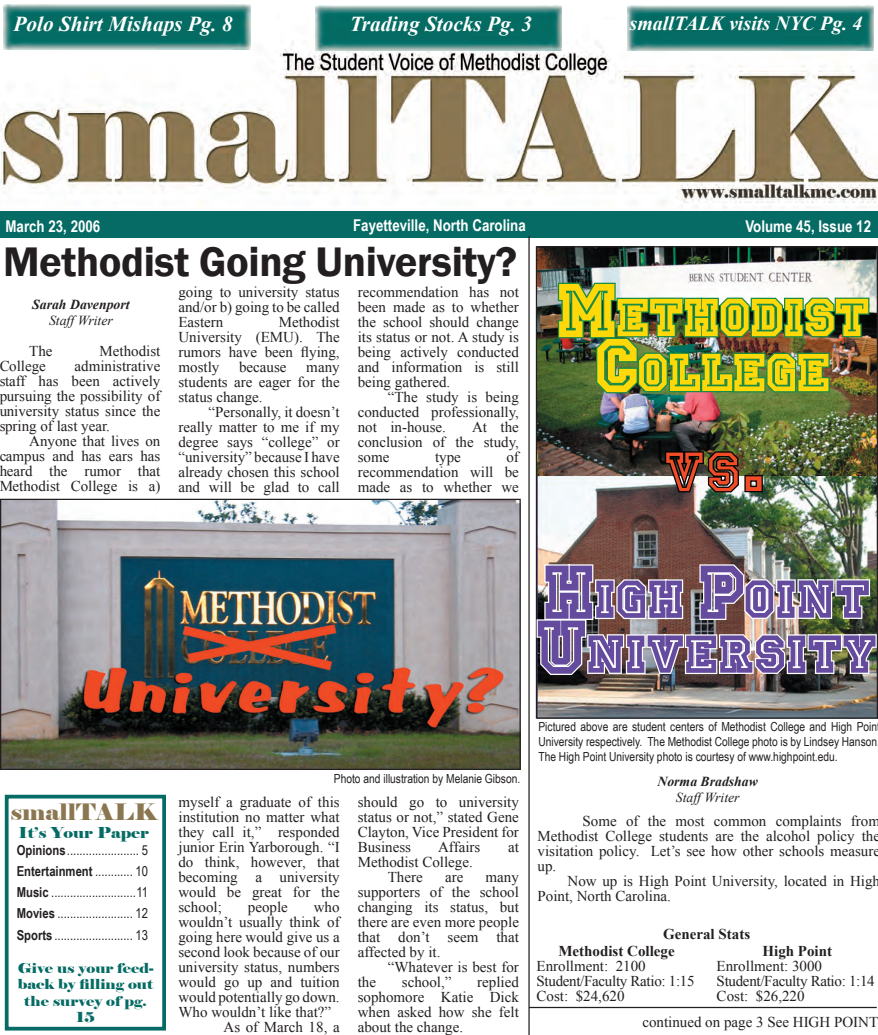
<style>
.page{position:relative;width:878px;height:1035px;background:#fff}
.page>*{position:absolute;margin:0;border:0;box-sizing:border-box;transform-origin:0 0}
.t1{font:500 82.5px "AYT Bria";color:#f04c27}
.t2{font:700 76.25px/55px "AYT Bria";letter-spacing:.005em;color:#644b9e}
.t3{font:700 76.25px/55px "AYT Bria";letter-spacing:-.01em;color:#ffd80a;text-align:center}
.t4{font:600 42.5px "Franklin Gothic";letter-spacing:-.01em;color:#231f20}
.t5{font:22.5px "Elephant";color:#8a7651;scale:1.09 1}
.t6{font:italic 700 21.25px "Times New Roman";color:#fff}
.t7{font:italic 700 20px "Times New Roman";color:#fff}
.t8{font:700 16.25px "Arial Narrow";color:#fff}
.t9{font:15px/15px "Times New Roman";color:#231f20;text-align:justify}
.t10{font:15px "Elephant";color:#056b64;scale:1.13 1}
.t11{font:700 15px "Times New Roman";color:#231f20}
.t12{font:13.75px/21.2px "Arial Narrow";color:#231f20;text-align:justify}
.t13{font:italic 700 13.75px/16.2px "Times New Roman";color:#231f20;text-align:center}
.t14{font:13.75px/16.5px "Elephant";color:#056b64;text-align:center;scale:1.13 1}
.t15{font:12.5px/15px "Arial Narrow";color:#231f20;text-align:justify}
.s1{font-weight:400}
.s2{font-weight:700}
</style>
<div class="page">
<img style="left:0;top:4px;width:878px;height:208px">
<div style="left:0;top:212px;width:878px;height:26px;background:#056b64"></div>
<img style="left:3px;top:4px;width:247px;height:45px">
<img style="left:627px;top:5px;width:246px;height:45px">
<img style="left:315px;top:5px;width:247px;height:45px">
<div style="left:5px;top:795px;width:161px;height:236px;border:4px solid #056b64"></div>
<img style="left:2px;top:501px;width:516px;height:267px">
<div style="left:0;top:499px;width:520px;height:271px;border:1px solid #231f20"></div>
<img style="left:538px;top:247px;width:340px;height:471px">
<img style="left:556px;top:281px;width:314px;height:114px">
<img style="left:663px;top:450px;width:101px;height:44px">
<img style="left:535px;top:563px;width:343px;height:113px">
<hr style="left:528px;top:236px;width:1px;height:799px;background:#231f20">
<hr style="left:529px;top:1007px;width:347px;height:1px;background:#231f20">
<p class="t6" style="left:14px;top:9px;width:221px">Polo Shirt Mishaps Pg. 8</p>
<p class="t6" style="left:350px;top:9px;width:184px">Trading Stocks Pg. 3</p>
<p class="t7" style="left:629px;top:9px;width:234px">smallTALK visits NYC Pg. 4</p>
<p class="t8" style="left:6px;top:213px;width:96px">March 23, 2006</p>
<p class="t8" style="left:353px;top:213px;width:174px">Fayetteville, North Carolina</p>
<p class="t8" style="left:745px;top:213px;width:127px">Volume 45, Issue 12</p>
<p class="t4" style="left:3px;top:236px;width:515px">Methodist Going University?</p>
<p class="t13" style="left:32px;top:296px;width:99px">Sarah Davenport<br><span class="s1">Staff Writer</span></p>
<p class="t9" style="left:29px;top:343px;width:25px">The</p>
<p class="t9" style="left:99px;top:343px;width:62px">Methodist</p>
<p class="t9" style="left:-1px;top:358px;width:48px">College</p>
<p class="t9" style="left:74px;top:358px;width:87px">administrative</p>
<p class="t9" style="left:-1px;top:373px;width:163px">staff has been actively</p>
<p class="t9" style="left:-1px;top:388px;width:163px">pursuing the possibility of</p>
<p class="t9" style="left:-1px;top:403px;width:163px">university status since the</p>
<p class="t9" style="left:-1px;top:418px;width:112px">spring of last year.</p>
<p class="t9" style="left:29px;top:433px;width:133px">Anyone that lives on</p>
<p class="t9" style="left:-1px;top:448px;width:163px">campus and has ears has</p>
<p class="t9" style="left:-1px;top:463px;width:163px">heard the rumor that</p>
<p class="t9" style="left:-1px;top:478px;width:163px">Methodist College is a)</p>
<p class="t9" style="left:358px;top:284px;width:163px">recommendation has not</p>
<p class="t9" style="left:358px;top:299px;width:163px">been made as to whether</p>
<p class="t9" style="left:358px;top:314px;width:163px">the school should change</p>
<p class="t9" style="left:358px;top:329px;width:163px">its status or not. A study is</p>
<p class="t9" style="left:358px;top:344px;width:163px">being actively conducted</p>
<p class="t9" style="left:358px;top:359px;width:163px">and information is still</p>
<p class="t9" style="left:358px;top:374px;width:94px">being gathered.</p>
<p class="t9" style="left:388px;top:389px;width:133px">“The study is being</p>
<p class="t9" style="left:358px;top:404px;width:163px">conducted professionally,</p>
<p class="t9" style="left:358px;top:419px;width:90px">not in-house.</p>
<p class="t9" style="left:178px;top:285px;width:163px">going to university status and/or b) going to be called Eastern</p>
<p class="t9" style="left:178px;top:315px;width:163px;text-indent:100px">Methodist University (EMU). The rumors have been flying, mostly</p>
<p class="t9" style="left:239px;top:360px;width:49px">because</p>
<p class="t9" style="left:306px;top:360px;width:35px">many</p>
<p class="t9" style="left:178px;top:375px;width:163px">students are eager for the</p>
<p class="t9" style="left:178px;top:390px;width:86px">status change.</p>
<p class="t9" style="left:208px;top:405px;width:133px">“Personally, it doesn’t</p>
<p class="t9" style="left:178px;top:420px;width:163px">really matter to me if my</p>
<p class="t9" style="left:178px;top:435px;width:163px">degree says “college” or</p>
<p class="t9" style="left:178px;top:450px;width:163px">“university” because I have</p>
<p class="t9" style="left:178px;top:465px;width:163px">already chosen this school</p>
<p class="t9" style="left:178px;top:480px;width:163px">and will be glad to call</p>
<p class="t9" style="left:358px;top:419px;width:163px;text-indent:114px">At the conclusion of the study, some</p>
<p class="t9" style="left:358px;top:449px;width:163px;text-indent:149px">of recommendation will be made as to whether we</p>
<p class="t9" style="left:435px;top:449px;width:27px">type</p>
<p class="t3" style="left:558px;top:283px;width:313px">Methodist<br>College</p>
<p class="t1" style="left:664px;top:413px;width:101px">vs.</p>
<p class="t2" style="left:537px;top:565px;width:341px">High Point<br>University</p>
<p class="t5" style="left:10px;top:798px;width:136px">smallTALK</p>
<p class="t10" style="left:19px;top:823px;width:117px">It’s Your Paper</p>
<p class="t12" style="left:17px;top:839px;width:133px"><span class="s2">Opinions</span> ....................... 5<br><span class="s2">Entertainment</span> ............ 10<br><span class="s2">Music</span> ...........................11<br><span class="s2">Movies</span> ........................ 12<br><span class="s2">Sports</span> ......................... 13</p>
<p class="t14" style="left:18px;top:960px;width:122px">Give us your feed&shy;back by filling out the survey of pg.<br>15</p>
<p class="t15" style="left:334px;top:771px;width:188px">Photo and illustration by Melanie Gibson.</p>
<p class="t9" style="left:178px;top:795px;width:163px">myself a graduate of this institution no matter what they call it,” responded junior Erin Yarborough. “I do think, however, that becoming a university would be great for the school;</p>
<p class="t9" style="left:248px;top:900px;width:41px">people</p>
<p class="t9" style="left:314px;top:900px;width:27px">who</p>
<p class="t9" style="left:178px;top:915px;width:163px">wouldn’t usually think of</p>
<p class="t9" style="left:178px;top:930px;width:163px">going here would give us a</p>
<p class="t9" style="left:178px;top:945px;width:163px">second look because of our</p>
<p class="t9" style="left:178px;top:960px;width:163px">university status, numbers</p>
<p class="t9" style="left:178px;top:975px;width:163px">would go up and tuition</p>
<p class="t9" style="left:178px;top:990px;width:163px">would potentially go down.</p>
<p class="t9" style="left:178px;top:1005px;width:154px">Who wouldn’t like that?”</p>
<p class="t9" style="left:223px;top:1020px;width:118px">As of March 18, a</p>
<p class="t9" style="left:358px;top:794px;width:163px">should go to university status or not,” stated Gene Clayton, Vice President for Business</p>
<p class="t9" style="left:438px;top:839px;width:44px">Affairs</p>
<p class="t9" style="left:508px;top:839px;width:12px">at</p>
<p class="t9" style="left:388px;top:854px;width:87px;text-indent:-30px">Methodist College.<br>There</p>
<p class="t9" style="left:445px;top:869px;width:20px">are</p>
<p class="t9" style="left:485px;top:869px;width:35px">many</p>
<p class="t9" style="left:358px;top:884px;width:163px">supporters of the school</p>
<p class="t9" style="left:358px;top:899px;width:163px">changing its status, but</p>
<p class="t9" style="left:358px;top:914px;width:163px">there are even more people</p>
<p class="t9" style="left:358px;top:929px;width:163px">that don’t seem that</p>
<p class="t9" style="left:358px;top:944px;width:84px">affected by it.</p>
<p class="t9" style="left:388px;top:959px;width:133px">“Whatever is best for</p>
<p class="t9" style="left:358px;top:974px;width:20px">the</p>
<p class="t9" style="left:402px;top:974px;width:51px">school,”</p>
<p class="t9" style="left:358px;top:974px;width:163px;text-indent:119px">replied sophomore Katie Dick when asked how she felt about the change.</p>
<p class="t15" style="left:538px;top:719px;width:340px">Pictured above are student centers of Methodist College and High Poin University respectively. The Methodist College photo is by Lindsey Hanson The High Point University photo is courtesy of www.highpoint.edu.</p>
<p class="t13" style="left:657px;top:773px;width:102px">Norma Bradshaw<br><span class="s1">Staff Writer</span></p>
<p class="t9" style="left:582px;top:813px;width:299px">Some of the most common complaints from</p>
<p class="t9" style="left:537px;top:828px;width:344px">Methodist College students are the alcohol policy the</p>
<p class="t9" style="left:537px;top:843px;width:344px">visitation policy. Let’s see how other schools measure</p>
<p class="t9" style="left:537px;top:858px;width:20px">up.</p>
<p class="t9" style="left:567px;top:873px;width:314px">Now up is High Point University, located in High</p>
<p class="t9" style="left:537px;top:888px;width:135px">Point, North Carolina.</p>
<p class="t11" style="left:663px;top:924px;width:89px">General Stats</p>
<p class="t9" style="left:716px;top:944px;width:160px;text-align:left;text-indent:46px"><span class="s2">High Point<br></span>Enrollment: 3000<br>Student/Faculty Ratio: 1:14<br>Cost: $26,220</p>
<p class="t9" style="left:642px;top:1014px;width:237px">continued on page 3 See HIGH POINT</p>
<p class="t9" style="left:536px;top:944px;width:160px;text-align:left;text-indent:22px"><span class="s2">Methodist College<br></span>Enrollment: 2100<br>Student/Faculty Ratio: 1:15<br>Cost: $24,620</p>
</div>
